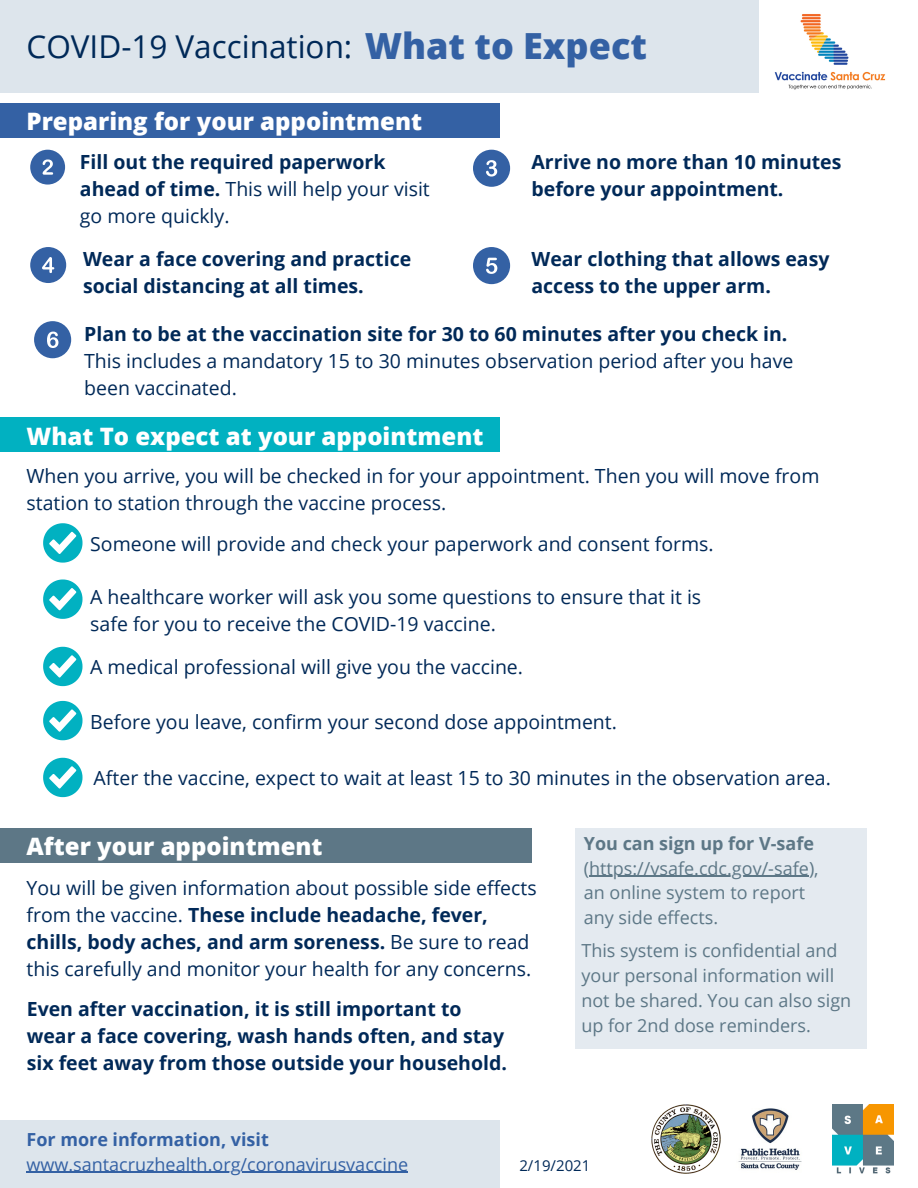
<style>
.page{position:relative;width:918px;height:1188px;background:#fff}
.page>*{position:absolute;margin:0;border:0;box-sizing:border-box;transform-origin:0 0}
.t1{font:800 36px "Open Sans";color:#3461a4}
.t2{font:31.5px "Open Sans";color:#002958}
.t3{font:800 24px "Open Sans";color:#fff}
.t4{font:19.5px/27px "Open Sans";color:#002958}
.t5{font:700 19.5px/27px "Open Sans";color:#002958}
.t6{font:18px/24.8px "Open Sans";color:#5d7786}
.t7{font:18px/24.8px "Open Sans";color:#3461a4}
.t8{font:15px "Open Sans";color:#002958}
.s1{font-weight:400}
.s2{font-weight:700}
</style>
<div class="page">
<div style="left:0;top:0;width:759px;height:92px;background:#dde5ec"></div>
<img style="left:774px;top:14px;width:112px;height:76px">
<div style="left:30px;top:150px;width:35px;height:35px;background:#3461a4;border-radius:50%"></div>
<svg style="left:43px;top:159px;width:10px;height:16px"></svg>
<div style="left:473px;top:150px;width:37px;height:37px;background:#3461a4;border-radius:50%"></div>
<svg style="left:486px;top:160px;width:11px;height:17px"></svg>
<div style="left:30px;top:247px;width:36px;height:36px;background:#3461a4;border-radius:50%"></div>
<svg style="left:42px;top:257px;width:12px;height:16px"></svg>
<div style="left:473px;top:247px;width:37px;height:37px;background:#3461a4;border-radius:50%"></div>
<svg style="left:486px;top:258px;width:11px;height:16px"></svg>
<div style="left:34px;top:321px;width:37px;height:37px;background:#3461a4;border-radius:50%"></div>
<svg style="left:47px;top:332px;width:11px;height:16px"></svg>
<div style="left:0;top:103px;width:500px;height:35px;background:#3461a4"></div>
<div style="left:0;top:418px;width:500px;height:34px;background:#01b1c1"></div>
<div style="left:0;top:828px;width:532px;height:35px;background:#5d7786"></div>
<div style="left:575px;top:828px;width:292px;height:221px;background:#e4eaf0"></div>
<svg style="left:43px;top:523px;width:40px;height:40px"></svg>
<hr style="left:589px;top:876px;width:220px;height:1px;background:#5d7786">
<svg style="left:43px;top:579px;width:40px;height:40px"></svg>
<svg style="left:43px;top:647px;width:40px;height:39px"></svg>
<svg style="left:43px;top:701px;width:40px;height:39px"></svg>
<svg style="left:43px;top:758px;width:40px;height:39px"></svg>
<div style="left:0;top:1120px;width:500px;height:68px;background:#dde5ec"></div>
<hr style="left:27px;top:1172px;width:381px;height:1px;background:#3461a4">
<img style="left:738px;top:1108px;width:64px;height:62px">
<img style="left:651px;top:1104px;width:70px;height:70px">
<img style="left:832px;top:1105px;width:61px;height:69px">
<p class="t2" style="left:27px;top:24px;width:327px">COVID-19 Vaccination:</p>
<p class="t1" style="left:365px;top:21px;width:284px">What to Expect</p>
<p class="t3" style="left:27px;top:105px;width:397px">Preparing for your appointment</p>
<p class="t5" style="left:80px;top:148px;width:351px">Fill out the required paperwork ahead of time. <span class="s1">This will help your visit go more quickly.</span></p>
<p class="t5" style="left:532px;top:148px;width:311px">Arrive no more than 10 minutes before your appointment.</p>
<p class="t5" style="left:532px;top:245px;width:300px">Wear clothing that allows easy access to the upper arm.</p>
<p class="t5" style="left:84px;top:320px;width:705px">Plan to be at the vaccination site for 30 to 60 minutes after you check in.</p>
<p class="t4" style="left:84px;top:347px;width:711px">This includes a mandatory 15 to 30 minutes observation period after you have been vaccinated.</p>
<p class="t5" style="left:83px;top:245px;width:330px">Wear a face covering and practice</p>
<p class="t5" style="left:83px;top:272px;width:282px">social distancing at all times.</p>
<p class="t3" style="left:27px;top:419px;width:458px">What To expect at your appointment</p>
<p class="t4" style="left:27px;top:462px;width:794px">When you arrive, you will be checked in for your appointment. Then you will move from station to station through the vaccine process.</p>
<p class="t4" style="left:90px;top:530px;width:625px">Someone will provide and check your paperwork and consent forms.</p>
<p class="t4" style="left:90px;top:583px;width:613px">A healthcare worker will ask you some questions to ensure that it is safe for you to receive the COVID-19 vaccine.</p>
<p class="t4" style="left:90px;top:653px;width:434px">A medical professional will give you the vaccine.</p>
<p class="t4" style="left:90px;top:708px;width:528px">Before you leave, confirm your second dose appointment.</p>
<p class="t4" style="left:94px;top:764px;width:739px">After the vaccine, expect to wait at least 15 to 30 minutes in the observation area.</p>
<p class="t3" style="left:27px;top:830px;width:298px">After your appointment</p>
<p class="t4" style="left:27px;top:874px;width:512px">You will be given information about possible side effects from the vaccine. <span class="s2">These include headache, fever, chills, body aches, and arm soreness.</span> Be sure to read this carefully and monitor your health for any concerns.</p>
<p class="t5" style="left:27px;top:995px;width:482px">Even after vaccination, it is still important to wear a face covering, wash hands often, and stay six feet away from those outside your household.</p>
<p class="t6" style="left:584px;top:830px;width:236px"><span class="s2">You can sign up for V-safe </span>(https://vsafe.cdc.gov/-safe), an online system to report any side effects.</p>
<p class="t6" style="left:581px;top:938px;width:271px">This system is confidential and your personal information will not be shared. You can also sign up for 2nd dose reminders.</p>
<p class="t7" style="left:27px;top:1127px;width:383px"><span class="s2">For more information, visit </span>www.santacruzhealth.org/coronavirusvaccine</p>
<p class="t8" style="left:519px;top:1155px;width:73px">2/19/2021</p>
</div>
